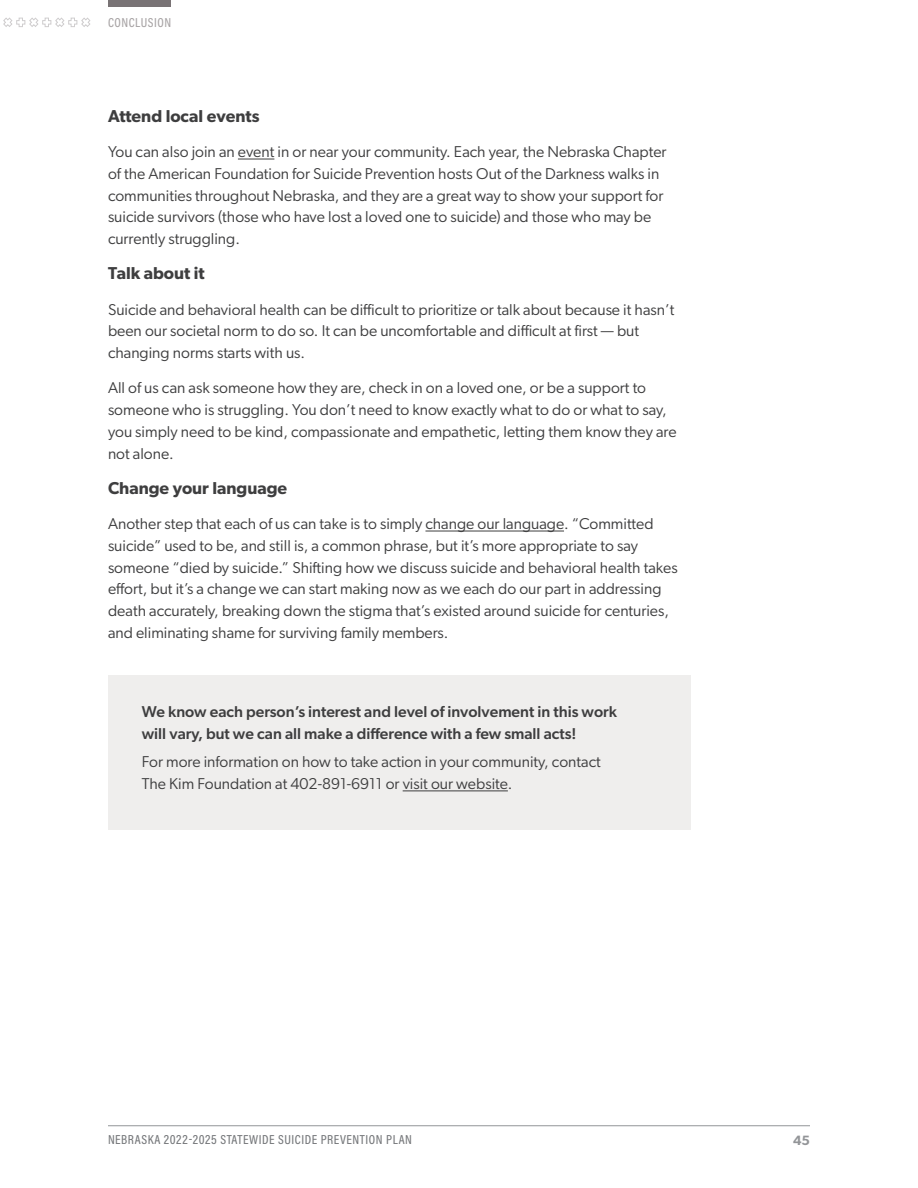
<style>
.page{position:relative;width:918px;height:1188px;background:#fff}
.page>*{position:absolute;margin:0;border:0;box-sizing:border-box;transform-origin:0 0}
.H5_-_Large_bold_body{font:600 17.25px "Gibson";color:#3e3e3f}
.body{font:15.75px/21.8px "Gibson";color:#3e3e3f}
.H6_-_bold_body{font:500 15.75px/21.8px "Gibson";color:#3e3e3f}
.t1{font:600 13.5px "Gibson";color:#939598}
.t2{font:13.2px "Acumin Variable Concept";letter-spacing:.04em;color:#76787b}
.t3{font:13.2px "Acumin Variable Concept";letter-spacing:.04em;color:#a8a4a5}
</style>
<div class="page">
<hr style="left:238px;top:159px;width:36px;height:1px;background:#3e3e3f">
<hr style="left:425px;top:531px;width:139px;height:1px;background:#3e3e3f">
<div style="left:108px;top:676px;width:583px;height:154px;background:#efeeed"></div>
<hr style="left:403px;top:790px;width:105px;height:1px;background:#3e3e3f">
<hr style="left:108px;top:1125px;width:702px;height:1px;background:#939598">
<div style="left:108px;top:0;width:62px;height:7px;background:#797375"></div>
<svg style="left:3px;top:17px;width:88px;height:10px"></svg>
<p class="t3" style="left:108px;top:13px;width:65px">CONCLUSION</p>
<p class="H5_-_Large_bold_body" style="left:108px;top:106px;width:153px">Attend local events</p>
<p class="body" style="left:108px;top:141px;width:560px">You can also join an event in or near your community. Each year, the Nebraska Chapter of the American Foundation for Suicide Prevention hosts Out of the Darkness walks in communities throughout Nebraska, and they are a great way to show your support for suicide survivors (those who have lost a loved one to suicide) and those who may be currently struggling.</p>
<p class="H5_-_Large_bold_body" style="left:108px;top:263px;width:98px">Talk about it</p>
<p class="body" style="left:108px;top:298px;width:568px">Suicide and behavioral health can be difficult to prioritize or talk about because it hasn’t been our societal norm to do so. It can be uncomfortable and difficult at first — but changing norms starts with us.</p>
<p class="body" style="left:108px;top:377px;width:570px">All of us can ask someone how they are, check in on a loved one, or be a support to someone who is struggling. You don’t need to know exactly what to do or what to say, you simply need to be kind, compassionate and empathetic, letting them know they are not alone.</p>
<p class="H5_-_Large_bold_body" style="left:108px;top:478px;width:181px">Change your language</p>
<p class="body" style="left:108px;top:513px;width:571px">Another step that each of us can take is to simply change our language. “Committed suicide” used to be, and still is, a common phrase, but it’s more appropriate to say someone “died by suicide.” Shifting how we discuss suicide and behavioral health takes effort, but it’s a change we can start making now as we each do our part in addressing death accurately, breaking down the stigma that’s existed around suicide for centuries, and eliminating shame for surviving family members.</p>
<p class="H6_-_bold_body" style="left:142px;top:700px;width:477px">We know each person’s interest and level of involvement in this work will vary, but we can all make a difference with a few small acts!</p>
<p class="body" style="left:142px;top:751px;width:461px">For more information on how to take action in your community, contact<br>The Kim Foundation at 402-891-6911 or visit our website.</p>
<p class="t2" style="left:108px;top:1130px;width:306px">NEBRASKA 2022-2025 STATEWIDE SUICIDE PREVENTION PLAN</p>
<p class="t1" style="left:793px;top:1132px;width:18px">45</p>
</div>
